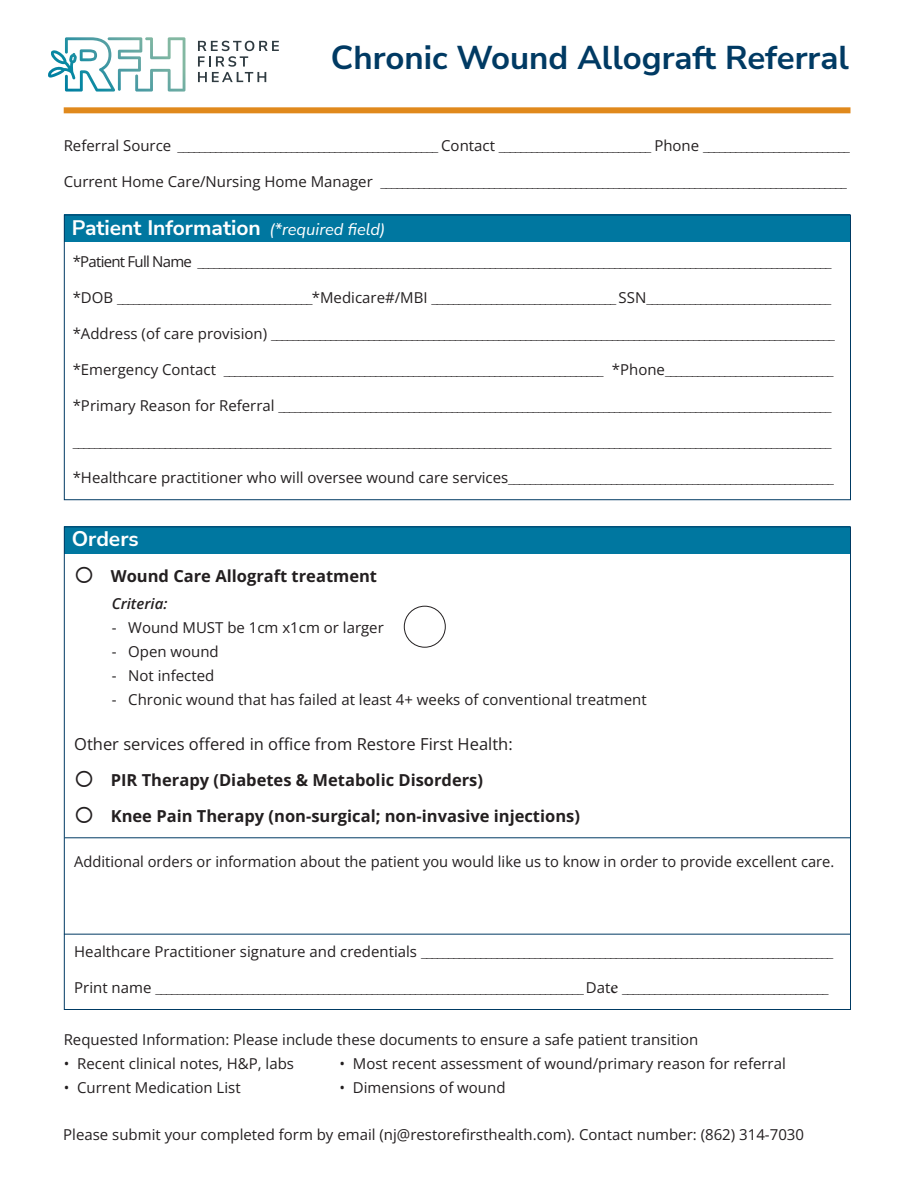
<style>
.page{position:relative;width:918px;height:1188px;background:#fff}
.page>*{position:absolute;margin:0;border:0;box-sizing:border-box;transform-origin:0 0}
.t1{font:700 33px "Nunito Sans";color:#003a63}
.t2{font:700 21px "Nunito Sans";color:#fff}
.t3{font:700 16.5px "Open Sans";color:#231f20}
.t4{font:16.5px "Open Sans";color:#231f20}
.t5{font:300 15px "Open Sans";color:#231f20}
.t6{font:15px "Open Sans";color:#231f20}
.t7{font:italic 600 15px "Open Sans";color:#231f20}
.s1{font-weight:400}
.s2{font-weight:400;font-style:italic;font-size:16.5px}
.s3{font-family:"Minion Pro";font-weight:500;font-size:18px}
</style>
<div class="page">
<div style="left:65px;top:526px;width:785px;height:28px;background:#0077a0"></div>
<div style="left:65px;top:215px;width:785px;height:27px;background:#0077a0"></div>
<svg style="left:198px;top:41px;width:81px;height:41px"></svg>
<svg style="left:48px;top:37px;width:137px;height:55px"></svg>
<div style="left:64px;top:107px;width:787px;height:6px;background:#e0891c"></div>
<div style="left:404px;top:606px;width:42px;height:42px;border:1px solid #231f20;border-radius:50%"></div>
<hr style="left:65px;top:837px;width:785px;height:1px;background:#003a63">
<hr style="left:64px;top:934px;width:786px;height:1px;background:#003a63">
<p class="t1" style="left:331px;top:35px;width:520px">Chronic Wound Allograft Referral</p>
<p class="t5" style="left:64px;top:135px;width:788px"><span class="s1">Referral Source</span> ________________________________________________ <span class="s1">Contact</span> ____________________________ <span class="s1">Phone</span> ___________________________</p>
<p class="t5" style="left:64px;top:171px;width:785px"><span class="s1">Current Home Care/Nursing Home Manager</span> ______________________________________________________________________________________</p>
<p class="t2" style="left:72px;top:213px;width:315px">Patient Information <span class="s2">(*required field)</span></p>
<p class="t5" style="left:73px;top:251px;width:761px"><span class="s1">*Patient Full Name</span> _____________________________________________________________________________________________________________________</p>
<p class="t5" style="left:73px;top:287px;width:760px"><span class="s1">*DOB</span> ____________________________________<span class="s1">*Medicare#/MBI</span> __________________________________ <span class="s1">SSN</span>__________________________________</p>
<p class="t5" style="left:73px;top:323px;width:764px"><span class="s1">*Address (of care provision)</span> ________________________________________________________________________________________________________</p>
<p class="t5" style="left:73px;top:359px;width:762px"><span class="s1">*Emergency Contact</span> ______________________________________________________________________ <span class="s1">*Phone</span>_______________________________</p>
<p class="t5" style="left:73px;top:395px;width:760px"><span class="s1">*Primary Reason for Referral</span> ______________________________________________________________________________________________________</p>
<p class="t5" style="left:73px;top:431px;width:760px">____________________________________________________________________________________________________________________________________________</p>
<p class="t5" style="left:73px;top:467px;width:763px"><span class="s1">*Healthcare practitioner who will oversee wound care services</span>____________________________________________________________</p>
<p class="t2" style="left:72px;top:524px;width:68px">Orders</p>
<p class="t3" style="left:74px;top:565px;width:304px">○ Wound Care Allograft treatment</p>
<p class="t7" style="left:112px;top:593px;width:57px">Criteria:</p>
<p class="t6" style="left:112px;top:617px;width:274px">- Wound MUST be 1cm x1cm or larger</p>
<p class="t6" style="left:112px;top:641px;width:109px">- Open wound</p>
<p class="t6" style="left:112px;top:665px;width:104px">- Not infected</p>
<p class="t6" style="left:112px;top:689px;width:536px">- Chronic wound that has failed at least 4+ weeks of conventional treatment</p>
<p class="t4" style="left:74px;top:733px;width:440px">Other services offered in office from Restore First Health:</p>
<p class="t3" style="left:74px;top:769px;width:410px">○ PIR Therapy (Diabetes &amp; Metabolic Disorders)</p>
<p class="t3" style="left:74px;top:805px;width:507px">○ Knee Pain Therapy (non-surgical; non-invasive injections)</p>
<p class="t6" style="left:74px;top:851px;width:762px">Additional orders or information about the patient you would like us to know in order to provide excellent care.</p>
<p class="t5" style="left:74px;top:941px;width:761px"><span class="s1">Healthcare Practitioner signature and credentials</span> ____________________________________________________________________________</p>
<p class="t5" style="left:74px;top:977px;width:756px"><span class="s1">Print name</span> _______________________________________________________________________________ <span class="s1">Dat</span><span class="s3">e</span> ______________________________________</p>
<p class="t6" style="left:64px;top:1029px;width:636px">Requested Information: Please include these documents to ensure a safe patient transition</p>
<p class="t6" style="left:64px;top:1053px;width:232px">• Recent clinical notes, H&amp;P, labs</p>
<p class="t6" style="left:64px;top:1077px;width:178px">• Current Medication List</p>
<p class="t6" style="left:339px;top:1053px;width:448px">• Most recent assessment of wound/primary reason for referral</p>
<p class="t6" style="left:339px;top:1077px;width:168px">• Dimensions of wound</p>
<p class="t6" style="left:63px;top:1125px;width:742px">Please submit your completed form by email (nj@restorefirsthealth.com). Contact number: (862) 314-7030</p>
</div>
